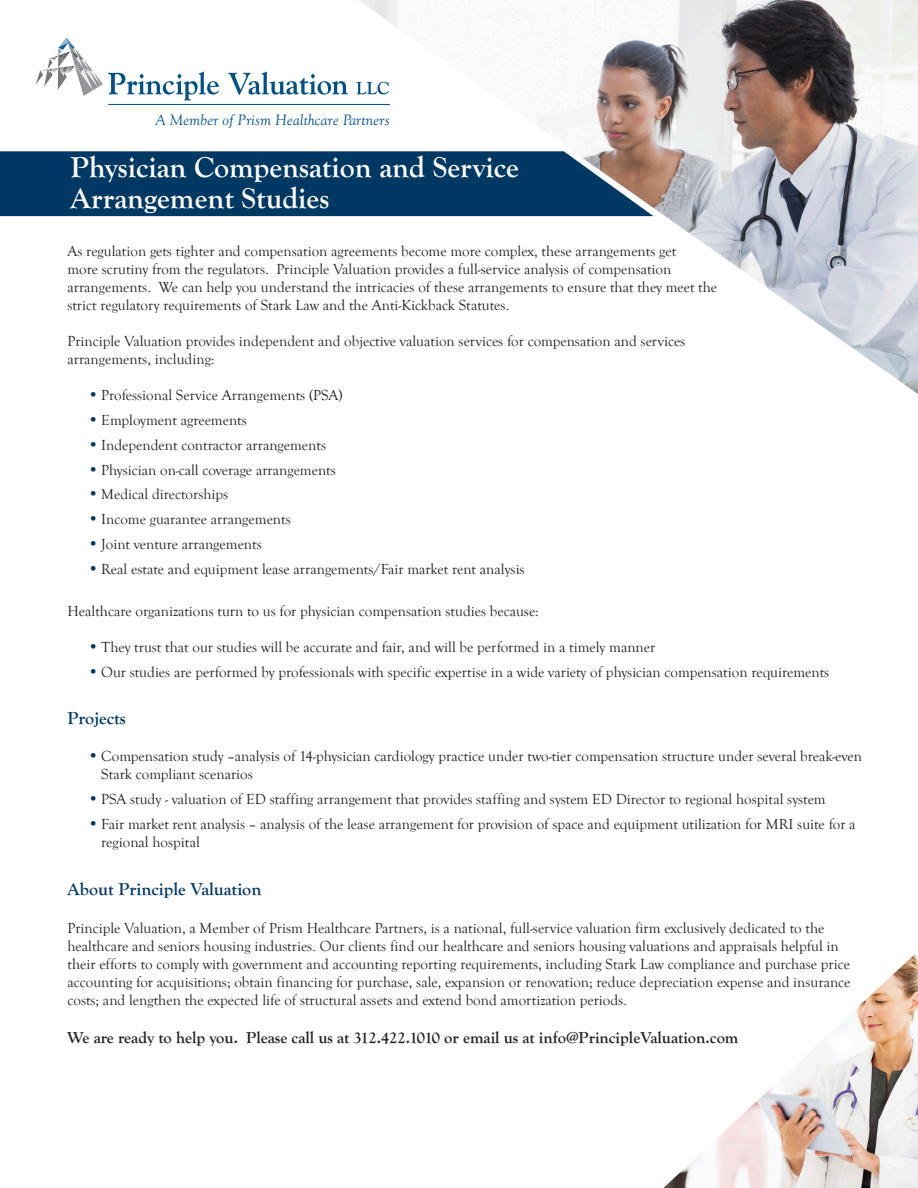
<style>
.page{position:relative;width:918px;height:1188px;background:#fff}
.page>*{position:absolute;margin:0;border:0;box-sizing:border-box;transform-origin:0 0}
.t1{font:700 30px/31.5px "Goudy Old Style T";color:#fff}
.Sub_Titles{font:700 18px "Goudy Old Style T";color:#003864}
.Call_to_action_botto{font:700 16.5px "Goudy Old Style T";color:#231f20}
.Body_Copy{font:15px/18px "Goudy Old Style T";color:#231f20}
.t2{font:italic 14.85px "Goudy";letter-spacing:.02em;color:#005187}
.s1{font-size:16.5px;color:#003864}
</style>
<div class="page">
<div style="left:0;top:151px;width:358px;height:65px;background:#003864"></div>
<img style="left:663px;top:954px;width:255px;height:234px">
<img style="left:358px;top:0;width:560px;height:394px">
<svg style="left:228px;top:72px;width:120px;height:23px"></svg>
<svg style="left:356px;top:82px;width:33px;height:12px"></svg>
<hr style="left:108px;top:104px;width:282px;height:1px;background:#005187">
<svg style="left:35px;top:37px;width:184px;height:63px"></svg>
<p class="t2" style="left:155px;top:111px;width:236px">A Member of Prism Healthcare Partners</p>
<p class="t1" style="left:71px;top:151px;width:450px">Physician Compensation and Service<br>Arrangement Studies</p>
<p class="Body_Copy" style="left:68px;top:243px;width:651px">As regulation gets tighter and compensation agreements become more complex, these arrangements get<br>more scrutiny from the regulators. Principle Valuation provides a full-service analysis of compensation arrangements. We can help you understand the intricacies of these arrangements to ensure that they meet the strict regulatory requirements of Stark Law and the Anti-Kickback Statutes.</p>
<p class="Body_Copy" style="left:68px;top:333px;width:619px">Principle Valuation provides independent and objective valuation services for compensation and services arrangements, including:</p>
<p class="Body_Copy" style="left:88px;top:387px;width:256px"><span class="s1">•</span> Professional Service Arrangements (PSA)</p>
<p class="Body_Copy" style="left:88px;top:412px;width:161px"><span class="s1">•</span> Employment agreements</p>
<p class="Body_Copy" style="left:88px;top:436px;width:240px"><span class="s1">•</span> Independent contractor arrangements</p>
<p class="Body_Copy" style="left:88px;top:461px;width:250px"><span class="s1">•</span> Physician on-call coverage arrangements</p>
<p class="Body_Copy" style="left:88px;top:486px;width:142px"><span class="s1">•</span> Medical directorships</p>
<p class="Body_Copy" style="left:88px;top:511px;width:205px"><span class="s1">•</span> Income guarantee arrangements</p>
<p class="Body_Copy" style="left:88px;top:535px;width:176px"><span class="s1">•</span> Joint venture arrangements</p>
<p class="Body_Copy" style="left:88px;top:560px;width:438px"><span class="s1">•</span> Real estate and equipment lease arrangements/Fair market rent analysis</p>
<p class="Body_Copy" style="left:68px;top:603px;width:473px">Healthcare organizations turn to us for physician compensation studies because:</p>
<p class="Body_Copy" style="left:88px;top:639px;width:569px"><span class="s1">•</span> They trust that our studies will be accurate and fair, and will be performed in a timely manner</p>
<p class="Body_Copy" style="left:88px;top:664px;width:743px"><span class="s1">•</span> Our studies are performed by professionals with specific expertise in a wide variety of physician compensation requirements</p>
<p class="Sub_Titles" style="left:68px;top:708px;width:60px">Projects</p>
<p class="Body_Copy" style="left:101px;top:748px;width:762px;text-indent:-14px"><span class="s1">•</span> Compensation study –analysis of 14-physician cardiology practice under two-tier compensation structure under several break-even<br>Stark compliant scenarios</p>
<p class="Body_Copy" style="left:88px;top:790px;width:739px"><span class="s1">•</span> PSA study - valuation of ED staffing arrangement that provides staffing and system ED Director to regional hospital system</p>
<p class="Body_Copy" style="left:101px;top:815px;width:756px;text-indent:-14px"><span class="s1">•</span> Fair market rent analysis – analysis of the lease arrangement for provision of space and equipment utilization for MRI suite for a regional hospital</p>
<p class="Sub_Titles" style="left:68px;top:879px;width:196px">About Principle Valuation</p>
<p class="Body_Copy" style="left:68px;top:919px;width:785px">Principle Valuation, a Member of Prism Healthcare Partners, is a national, full-service valuation firm exclusively dedicated to the healthcare and seniors housing industries. Our clients find our healthcare and seniors housing valuations and appraisals helpful in their efforts to comply with government and accounting reporting requirements, including Stark Law compliance and purchase price accounting for acquisitions; obtain financing for purchase, sale, expansion or renovation; reduce depreciation expense and insurance costs; and lengthen the expected life of structural assets and extend bond amortization periods.</p>
<p class="Call_to_action_botto" style="left:68px;top:1028px;width:673px">We are ready to help you. Please call us at 312.422.1010 or email us at info@PrincipleValuation.com</p>
</div>
